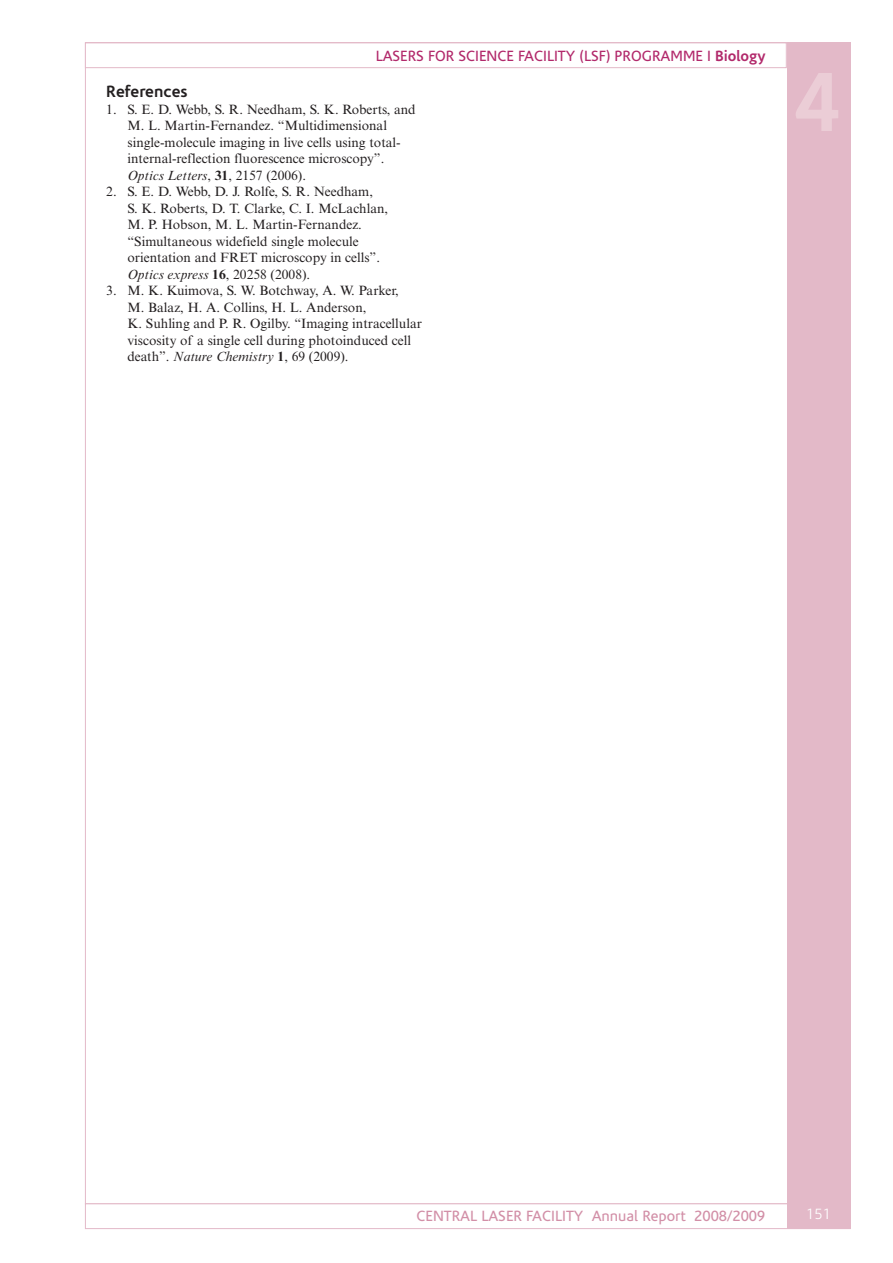
<style>
.page{position:relative;width:893px;height:1263px;background:#fff}
.page>*{position:absolute;margin:0;border:0;box-sizing:border-box;transform-origin:0 0}
.t1{font:700 16.5px "Corisande";color:#231f20}
.t2{font:15px "Corisande";color:#b2296b}
.t3{font:15px "Corisande";color:#d28fa7}
.t4{font:300 15px "Corisande";color:#fff}
.t5{font:13.5px/16.5px "Times NRMT";color:#231f20}
.s1{font-weight:700}
.s2{font-style:italic}
</style>
<div class="page">
<div style="left:85px;top:1203px;width:765px;height:26px;border:1px solid #e3b9c8"></div>
<div style="left:85px;top:43px;width:702px;height:25px;border:1px solid #e3b9c8"></div>
<div style="left:787px;top:43px;width:63px;height:1186px;background:#e3b9c8"></div>
<p class="t2" style="left:376px;top:50px;width:391px">LASERS FOR SCIENCE FACILITY (LSF) PROGRAMME I <span class="s1">Biology</span></p>
<p class="t1" style="left:106px;top:85px;width:83px">References</p>
<p class="t5" style="left:127px;top:102px;width:290px;text-indent:-21px">1. S. E. D. Webb, S. R. Needham, S. K. Roberts, and M. L. Martin-Fernandez. “Multidimensional single-molecule imaging in live cells using total&shy;internal-reflection fluorescence microscopy”.<br><span class="s2">Optics Letters</span>, <span class="s1">31</span>, 2157 (2006).</p>
<p class="t5" style="left:127px;top:185px;width:262px;text-indent:-21px">2. S. E. D. Webb, D. J. Rolfe, S. R. Needham,<br>S. K. Roberts, D. T. Clarke, C. I. McLachlan, M. P. Hobson, M. L. Martin-Fernandez. “Simultaneous widefield single molecule orientation and FRET microscopy in cells”.<br><span class="s2">Optics express</span> <span class="s1">16</span>, 20258 (2008).</p>
<p class="t5" style="left:127px;top:284px;width:296px;text-indent:-21px">3. M. K. Kuimova, S. W. Botchway, A. W. Parker,<br>M. Balaz, H. A. Collins, H. L. Anderson,<br>K. Suhling and P. R. Ogilby. “Imaging intracellular viscosity of a single cell during photoinduced cell death”. <span class="s2">Nature Chemistry</span> <span class="s1">1</span>, 69 (2009).</p>
<p class="t3" style="left:416px;top:1210px;width:350px">CENTRAL LASER FACILITY Annual Report 2008/2009</p>
<p class="t4" style="left:806px;top:1208px;width:26px">151</p>
</div>
